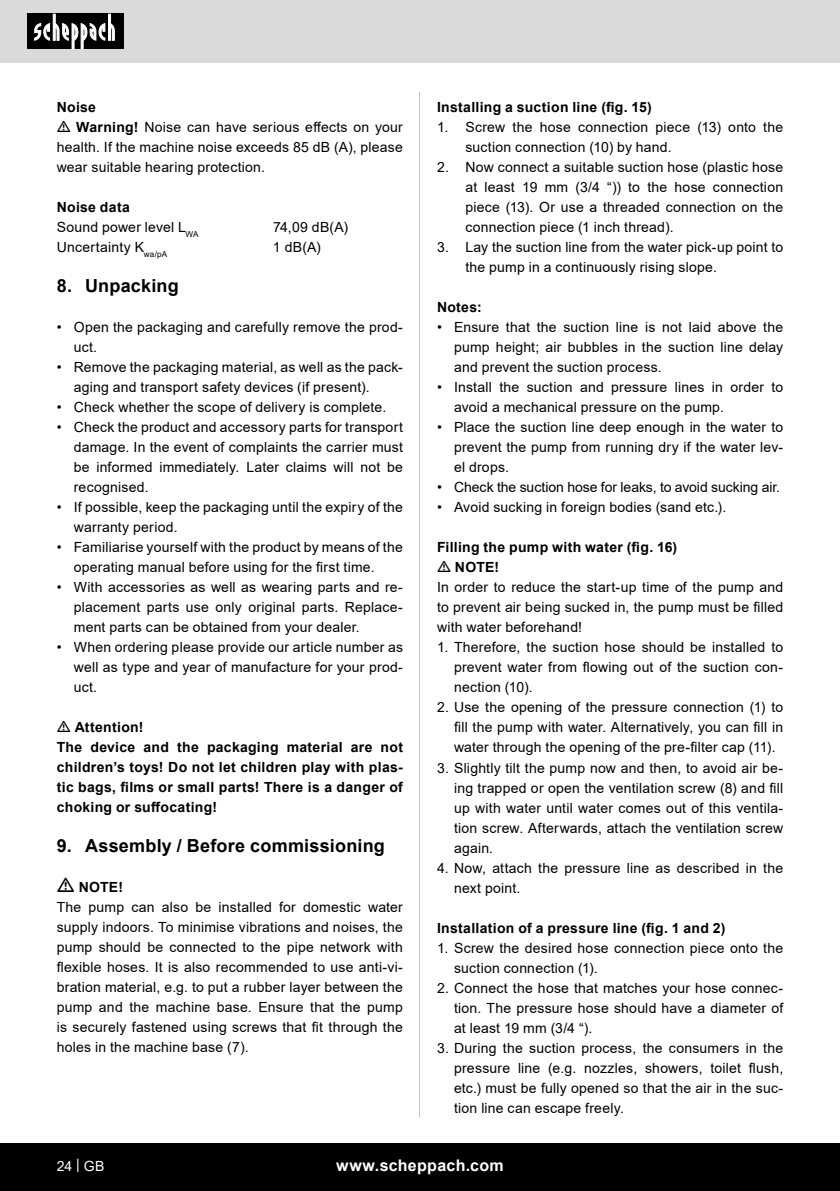
<style>
.page{position:relative;width:840px;height:1191px;background:#fff}
.page>*{position:absolute;margin:0;border:0;box-sizing:border-box;transform-origin:0 0}
.t1{font:700 18px "Arial";letter-spacing:.01em;color:#000}
.t2{font:700 16px "Arial";letter-spacing:.02em;color:#fff}
.t3{font:14px/20px "Arial";letter-spacing:.015em;color:#000;text-align:justify}
.t4{font:700 14px/20px "Arial";letter-spacing:.02em;color:#000}
.t5{font:14px "Arial";letter-spacing:-.005em;color:#000}
.t6{font:14px "Arial";color:#fff}
.s1{font-weight:700}
</style>
<div class="page">
<div style="left:0;top:0;width:839px;height:63px;background:#dadada"></div>
<div style="left:0;top:1143px;width:839px;height:48px;background:#000"></div>
<div style="left:27px;top:14px;width:96px;height:35px;background:#000"></div>
<svg style="left:34px;top:14px;width:81px;height:35px"></svg>
<hr style="left:419px;top:92px;width:1px;height:1025px;background:#c5c5c5">
<p class="t4" style="left:57px;top:97px;width:41px">Noise</p>
<p class="t3" style="left:76px;top:117px;width:328px"><span class="s1">Warning!</span> Noise can have serious effects on your</p>
<p class="t3" style="left:57px;top:137px;width:347px">health. If the machine noise exceeds 85 dB (A), please</p>
<p class="t3" style="left:57px;top:157px;width:210px">wear suitable hearing protection.</p>
<p class="t3" style="left:57px;top:197px;width:143px"><span class="s1">Noise data<br></span>Sound power level L<sub>WA</sub></p>
<p class="t3" style="left:273px;top:217px;width:77px">74,09 dB(A)</p>
<p class="t3" style="left:57px;top:237px;width:112px">Uncertainty K<sub>wa/pA</sub></p>
<p class="t3" style="left:273px;top:237px;width:49px">1 dB(A)</p>
<p class="t1" style="left:57px;top:273px;width:123px">8. Unpacking</p>
<p class="t3" style="left:74px;top:317px;width:330px;text-indent:-17px">• Open the packaging and carefully remove the prod&shy;uct.</p>
<p class="t3" style="left:74px;top:357px;width:330px;text-indent:-17px">• Remove the packaging material, as well as the pack&shy;aging and transport safety devices (if present).</p>
<p class="t3" style="left:57px;top:397px;width:331px">• Check whether the scope of delivery is complete.</p>
<p class="t3" style="left:74px;top:417px;width:330px;text-indent:-17px">• Check the product and accessory parts for transport damage. In the event of complaints the carrier must be informed immediately. Later claims will not be recognised.</p>
<p class="t3" style="left:74px;top:497px;width:330px;text-indent:-17px">• If possible, keep the packaging until the expiry of the warranty period.</p>
<p class="t3" style="left:74px;top:537px;width:330px;text-indent:-17px">• Familiarise yourself with the product by means of the operating manual before using for the first time.</p>
<p class="t3" style="left:74px;top:577px;width:330px;text-indent:-17px">• With accessories as well as wearing parts and re&shy;placement parts use only original parts. Replace&shy;ment parts can be obtained from your dealer.</p>
<p class="t3" style="left:74px;top:637px;width:330px;text-indent:-17px">• When ordering please provide our article number as well as type and year of manufacture for your prod&shy;uct.</p>
<p class="t4" style="left:57px;top:717px;width:347px;text-indent:18px">Attention!<br>The device and the packaging material are not children’s toys! Do not let children play with plas&shy;tic bags, films or small parts! There is a danger of choking or suffocating!</p>
<p class="t1" style="left:57px;top:833px;width:329px">9. Assembly / Before commissioning</p>
<p class="t4" style="left:79px;top:877px;width:46px">NOTE!</p>
<p class="t3" style="left:57px;top:897px;width:347px">The pump can also be installed for domestic water supply indoors. To minimise vibrations and noises, the pump should be connected to the pipe network with flexible hoses. It is also recommended to use anti-vi&shy;bration material, e.g. to put a rubber layer between the pump and the machine base. Ensure that the pump is securely fastened using screws that fit through the holes in the machine base (7).</p>
<p class="t4" style="left:437px;top:97px;width:216px">Installing a suction line (fig. 15)</p>
<p class="t3" style="left:465px;top:117px;width:319px;text-indent:-28px">1. Screw the hose connection piece (13) onto the suction connection (10) by hand.</p>
<p class="t3" style="left:465px;top:157px;width:319px;text-indent:-28px">2. Now connect a suitable suction hose (plastic hose at least 19 mm (3/4 “)) to the hose connection piece (13). Or use a threaded connection on the connection piece (1 inch thread).</p>
<p class="t3" style="left:465px;top:237px;width:319px;text-indent:-28px">3. Lay the suction line from the water pick-up point to the pump in a continuously rising slope.</p>
<p class="t4" style="left:437px;top:297px;width:46px">Notes:</p>
<p class="t3" style="left:454px;top:317px;width:330px;text-indent:-17px">• Ensure that the suction line is not laid above the pump height; air bubbles in the suction line delay and prevent the suction process.</p>
<p class="t3" style="left:454px;top:377px;width:330px;text-indent:-17px">• Install the suction and pressure lines in order to avoid a mechanical pressure on the pump.</p>
<p class="t3" style="left:454px;top:417px;width:330px;text-indent:-17px">• Place the suction line deep enough in the water to prevent the pump from running dry if the water lev&shy;el drops.</p>
<p class="t5" style="left:437px;top:478px;width:344px">• Check the suction hose for leaks, to avoid sucking air.</p>
<p class="t3" style="left:437px;top:497px;width:290px">• Avoid sucking in foreign bodies (sand etc.).</p>
<p class="t4" style="left:454px;top:537px;width:224px;text-indent:-18px">Filling the pump with water (fig. 16)<br>NOTE!</p>
<p class="t3" style="left:437px;top:577px;width:347px">In order to reduce the start-up time of the pump and to prevent air being sucked in, the pump must be filled with water beforehand!</p>
<p class="t3" style="left:454px;top:637px;width:330px;text-indent:-17px">1. Therefore, the suction hose should be installed to prevent water from flowing out of the suction con&shy;nection (10).</p>
<p class="t3" style="left:454px;top:697px;width:330px;text-indent:-17px">2. Use the opening of the pressure connection (1) to fill the pump with water. Alternatively, you can fill in water through the opening of the pre-filter cap (11).</p>
<p class="t3" style="left:454px;top:757px;width:330px;text-indent:-17px">3. Slightly tilt the pump now and then, to avoid air be&shy;ing trapped or open the ventilation screw (8) and fill up with water until water comes out of this ventila&shy;tion screw. Afterwards, attach the ventilation screw again.</p>
<p class="t3" style="left:454px;top:857px;width:330px;text-indent:-17px">4. Now, attach the pressure line as described in the next point.</p>
<p class="t4" style="left:437px;top:917px;width:290px">Installation of a pressure line (fig. 1 and 2)</p>
<p class="t3" style="left:454px;top:937px;width:330px;text-indent:-17px">1. Screw the desired hose connection piece onto the suction connection (1).</p>
<p class="t3" style="left:454px;top:977px;width:330px;text-indent:-17px">2. Connect the hose that matches your hose connec&shy;tion. The pressure hose should have a diameter of at least 19 mm (3/4 “).</p>
<p class="t3" style="left:454px;top:1037px;width:330px;text-indent:-17px">3. During the suction process, the consumers in the pressure line (e.g. nozzles, showers, toilet flush, etc.) must be fully opened so that the air in the suc&shy;tion line can escape freely.</p>
<p class="t6" style="left:57px;top:1156px;width:49px">24 | GB</p>
<p class="t2" style="left:336px;top:1154px;width:169px">www.scheppach.com</p>
</div>
